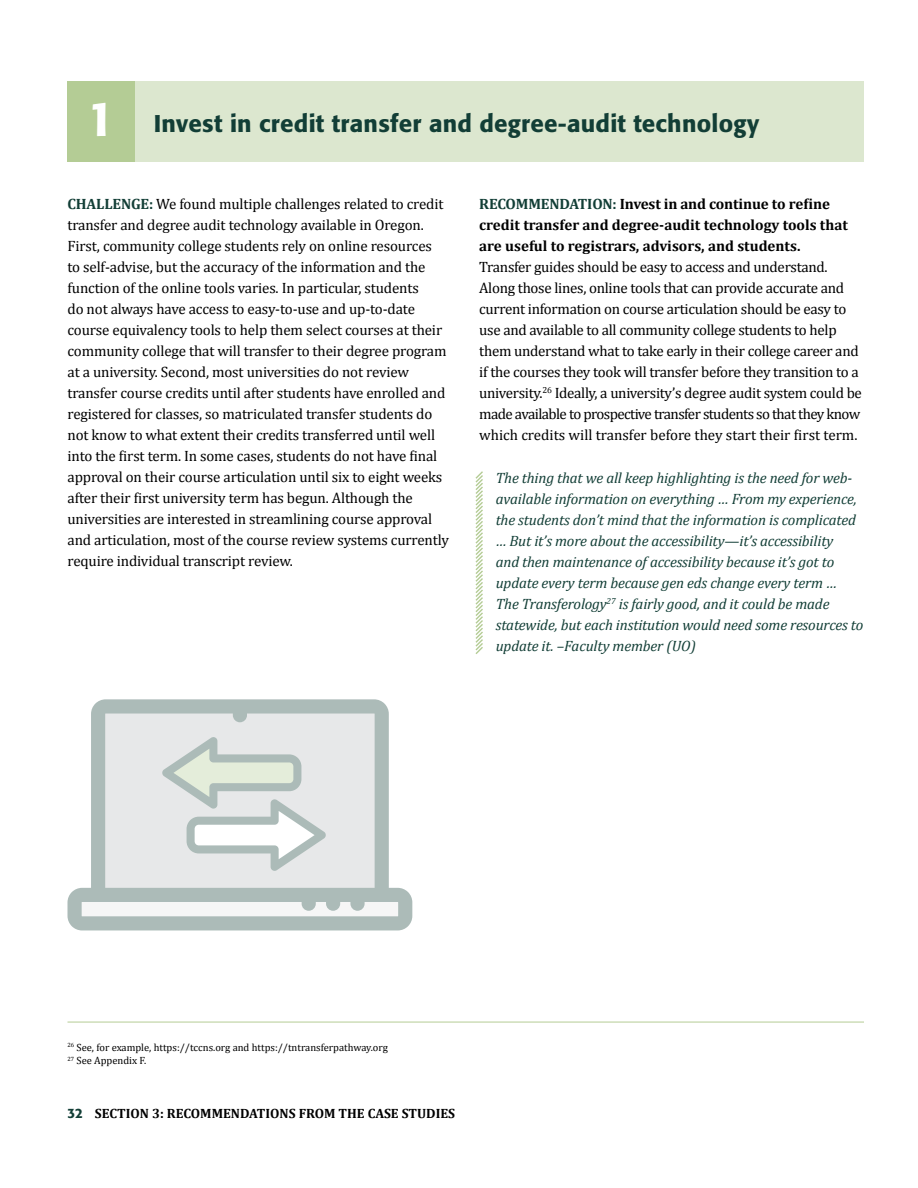
<style>
.page{position:relative;width:918px;height:1188px;background:#fff}
.page>*{position:absolute;margin:0;border:0;box-sizing:border-box;transform-origin:0 0}
.t1{font:500 24px "Formata";letter-spacing:.01em;color:#123e36}
.t2{font:15px/21px "Cambria";letter-spacing:-.01em;color:#000}
.t3{font:italic 15px/21px "Cambria";letter-spacing:-.01em;color:#123e36}
.t4{font:700 15px/21px "Cambria";color:#000}
.t5{font:700 13.5px "Cambria";color:#000}
.t6{font:500 13.5px "Formata";color:#123e36}
.t7{font:10.5px/13.6px "Cambria";color:#000}
.s1{font-size:48px;color:#fff}
.s2{font-weight:700;color:#123e36}
.s3{color:#123e36}
</style>
<div class="page">
<svg style="left:475px;top:471px;width:8px;height:183px"></svg>
<hr style="left:68px;top:1022px;width:796px;height:1px;background:#b4cc95">
<div style="left:68px;top:81px;width:796px;height:81px;background:#dce7cf"></div>
<div style="left:68px;top:81px;width:67px;height:81px;background:#b4cc95"></div>
<svg style="left:67px;top:699px;width:345px;height:231px;fill:#acbbb8"></svg>
<div style="left:105px;top:714px;width:270px;height:174px;background:#e7e8e9"></div>
<svg style="left:82px;top:902px;width:316px;height:14px"></svg>
<svg style="left:162px;top:737px;width:164px;height:134px;background:#dae0dd"></svg>
<h1 class="t1" style="left:87px;top:108px;width:674px"><span class="s1">1</span> Invest in credit transfer and degree-audit technology</h1>
<p class="t2" style="left:68px;top:194px;width:383px"><span class="s2">CHALLENGE:</span> We found multiple challenges related to credit transfer and degree audit technology available in Oregon.<br>First, community college students rely on online resources<br>to self-advise, but the accuracy of the information and the function of the online tools varies. In particular, students<br>do not always have access to easy-to-use and up-to-date course equivalency tools to help them select courses at their community college that will transfer to their degree program at a university. Second, most universities do not review transfer course credits until after students have enrolled and registered for classes, so matriculated transfer students do not know to what extent their credits transferred until well into the first term. In some cases, students do not have final approval on their course articulation until six to eight weeks after their first university term has begun. Although the universities are interested in streamlining course approval and articulation, most of the course review systems currently require individual transcript review.</p>
<p class="t4" style="left:479px;top:193px;width:370px"><span class="s3">RECOMMENDATION:</span> Invest in and continue to refine credit transfer and degree-audit technology tools that are useful to registrars, advisors, and students.</p>
<p class="t2" style="left:479px;top:257px;width:384px">Transfer guides should be easy to access and understand.<br>Along those lines, online tools that can provide accurate and current information on course articulation should be easy to use and available to all community college students to help them understand what to take early in their college career and if the courses they took will transfer before they transition to a university.<sup>26</sup> Ideally, a university’s degree audit system could be made available to prospective transfer students so that they know which credits will transfer before they start their first term.</p>
<p class="t3" style="left:496px;top:467px;width:369px">The thing that we all keep highlighting is the need for web&shy;available information on everything … From my experience, the students don’t mind that the information is complicated … But it’s more about the accessibility—it’s accessibility<br>and then maintenance of accessibility because it’s got to update every term because gen eds change every term … The Transferology<sup>27</sup> is fairly good, and it could be made statewide, but each institution would need some resources to update it. –Faculty member (UO)</p>
<p class="t7" style="left:68px;top:1040px;width:322px"><sup>26</sup> See, for example, https://tccns.org and https://tntransferpathway.org<br><sup>27</sup> See Appendix F.</p>
<p class="t6" style="left:68px;top:1105px;width:17px">32</p>
<p class="t5" style="left:95px;top:1105px;width:362px">SECTION 3: RECOMMENDATIONS FROM THE CASE STUDIES</p>
</div>
